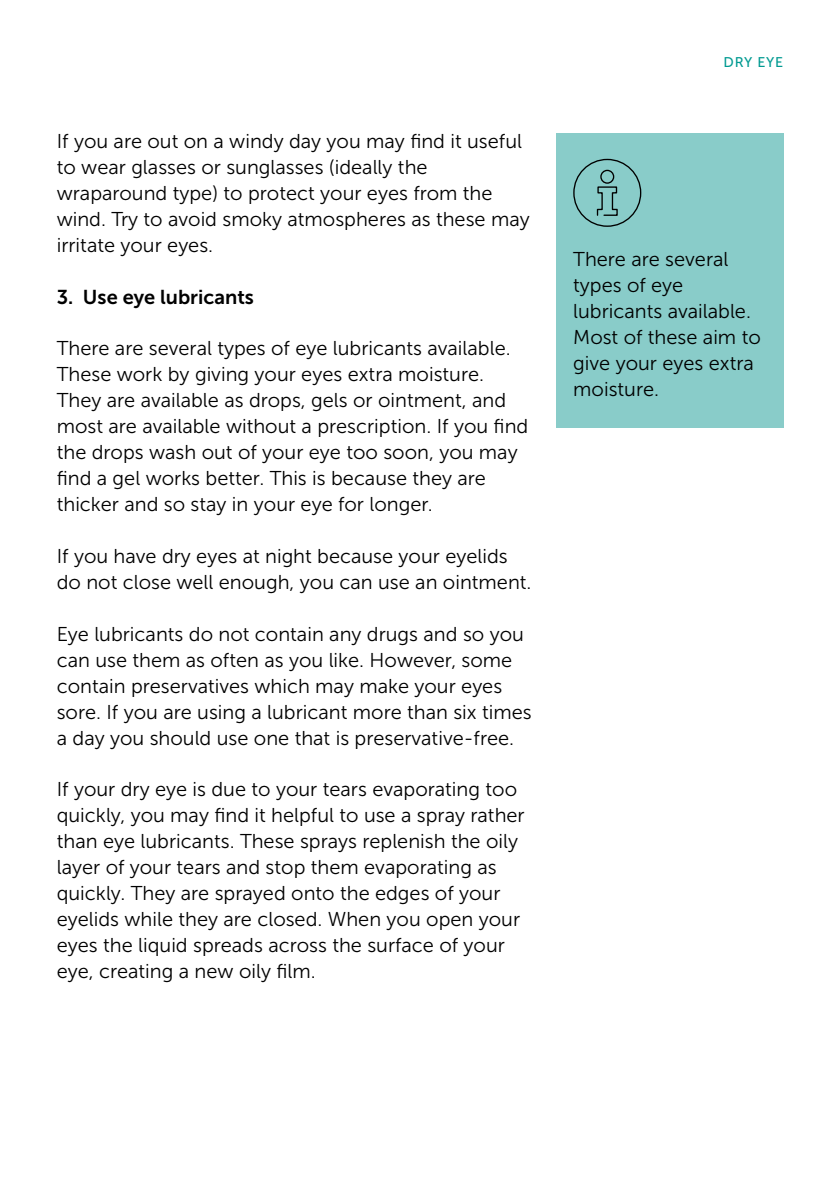
<style>
.page{position:relative;width:840px;height:1191px;background:#fff}
.page>*{position:absolute;margin:0;border:0;box-sizing:border-box;transform-origin:0 0}
.t1{font:20px/26px "Museo Sans 300";color:#000}
.t2{font:20px "Museo Sans 700";color:#000}
.t3{font:14px "Museo Sans 500";letter-spacing:.05em;color:#009a91}
</style>
<div class="page">
<div style="left:556px;top:133px;width:226px;height:295px;background:#89ccc9"></div>
<svg style="left:573px;top:159px;width:68px;height:68px"></svg>
<p class="t1" style="left:57px;top:128px;width:474px">If you are out on a windy day you may find it useful to wear glasses or sunglasses (ideally the wraparound type) to protect your eyes from the wind. Try to avoid smoky atmospheres as these may irritate your eyes.</p>
<p class="t2" style="left:57px;top:286px;width:198px">3. Use eye lubricants</p>
<p class="t1" style="left:57px;top:336px;width:473px">There are several types of eye lubricants available.<br>These work by giving your eyes extra moisture.<br>They are available as drops, gels or ointment, and most are available without a prescription. If you find the drops wash out of your eye too soon, you may find a gel works better. This is because they are thicker and so stay in your eye for longer.</p>
<p class="t1" style="left:57px;top:543px;width:476px">If you have dry eyes at night because your eyelids do not close well enough, you can use an ointment.</p>
<p class="t1" style="left:57px;top:621px;width:476px">Eye lubricants do not contain any drugs and so you can use them as often as you like. However, some contain preservatives which may make your eyes sore. If you are using a lubricant more than six times a day you should use one that is preservative-free.</p>
<p class="t1" style="left:57px;top:776px;width:469px">If your dry eye is due to your tears evaporating too quickly, you may find it helpful to use a spray rather than eye lubricants. These sprays replenish the oily layer of your tears and stop them evaporating as quickly. They are sprayed onto the edges of your eyelids while they are closed. When you open your eyes the liquid spreads across the surface of your eye, creating a new oily film.</p>
<p class="t3" style="left:723px;top:55px;width:61px">DRY EYE</p>
<p class="t1" style="left:573px;top:246px;width:189px">There are several types of eye lubricants available.<br>Most of these aim to give your eyes extra moisture.</p>
</div>
